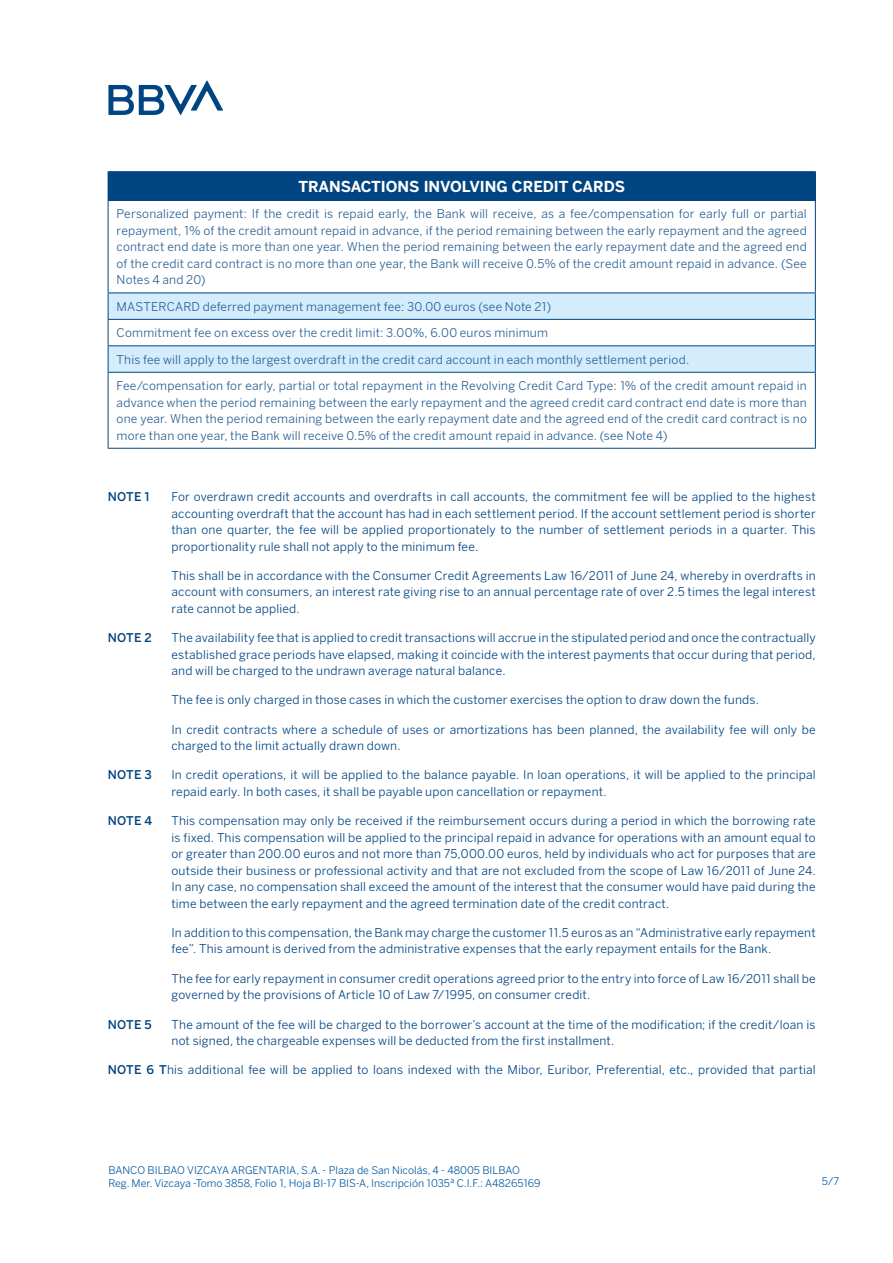
<style>
.page{position:relative;width:893px;height:1263px;background:#fff}
.page>*{position:absolute;margin:0;border:0;box-sizing:border-box;transform-origin:0 0}
.t1{font:700 15px "Benton Sans BBVA";color:#fff}
.t2{font:12px/16.5px "Benton Sans BBVA";letter-spacing:.015em;color:#004481}
.t3{font:12px/16.5px "Benton Sans BBVA";letter-spacing:.015em;color:#266094;text-align:justify}
.t4{font:500 12px "Benton Sans BBVA";letter-spacing:.015em;color:#004481}
.t5{font:10.5px/12.6px "Benton Sans BBVA";color:#005aa2}
.s1{font-weight:500}
</style>
<div class="page">
<svg style="left:108px;top:80px;width:115px;height:35px"></svg>
<div style="left:108px;top:172px;width:707px;height:28px;background:#004481"></div>
<svg style="left:109px;top:294px;width:706px;height:78px;fill:#d4edfc"></svg>
<hr style="left:108px;top:171px;width:708px;height:1px;background:#004481">
<svg style="left:815px;top:172px;width:1px;height:28px"></svg>
<hr style="left:108px;top:200px;width:708px;height:1px;background:#004481">
<hr style="left:108px;top:201px;width:1px;height:92px;background:#004481">
<hr style="left:815px;top:201px;width:1px;height:92px;background:#004481">
<hr style="left:108px;top:293px;width:708px;height:1px;background:#004481">
<hr style="left:108px;top:319px;width:708px;height:1px;background:#004481">
<hr style="left:108px;top:345px;width:708px;height:1px;background:#004481">
<svg style="left:108px;top:293px;width:1px;height:79px"></svg>
<svg style="left:815px;top:293px;width:1px;height:79px"></svg>
<hr style="left:108px;top:372px;width:708px;height:1px;background:#004481">
<hr style="left:108px;top:373px;width:1px;height:75px;background:#004481">
<hr style="left:815px;top:373px;width:1px;height:75px;background:#004481">
<hr style="left:108px;top:448px;width:708px;height:1px;background:#004481">
<p class="t1" style="left:298px;top:177px;width:328px">TRANSACTIONS INVOLVING CREDIT CARDS</p>
<p class="t3" style="left:117px;top:206px;width:692px">Personalized payment: If the credit is repaid early, the Bank will receive, as a fee/compensation for early full or partial repayment, 1% of the credit amount repaid in advance, if the period remaining between the early repayment and the agreed contract end date is more than one year. When the period remaining between the early repayment date and the agreed end of the credit card contract is no more than one year, the Bank will receive 0.5% of the credit amount repaid in advance. (See Notes 4 and 20)</p>
<p class="t3" style="left:117px;top:298px;width:436px">MASTERCARD deferred payment management fee: 30.00 euros (see Note 21)</p>
<p class="t3" style="left:117px;top:325px;width:433px">Commitment fee on excess over the credit limit: 3.00%, 6.00 euros minimum</p>
<p class="t3" style="left:117px;top:351px;width:574px">This fee will apply to the largest overdraft in the credit card account in each monthly settlement period.</p>
<p class="t3" style="left:117px;top:378px;width:692px">Fee/compensation for early, partial or total repayment in the Revolving Credit Card Type: 1% of the credit amount repaid in advance when the period remaining between the early repayment and the agreed credit card contract end date is more than one year. When the period remaining between the early repayment date and the agreed end of the credit card contract is no more than one year, the Bank will receive 0.5% of the credit amount repaid in advance. (see Note 4)</p>
<p class="t4" style="left:108px;top:489px;width:44px">NOTE 1</p>
<p class="t2" style="left:171px;top:488px;width:646px;text-align:justify">For overdrawn credit accounts and overdrafts in call accounts, the commitment fee will be applied to the highest accounting overdraft that the account has had in each settlement period. If the account settlement period is shorter than one quarter, the fee will be applied proportionately to the number of settlement periods in a quarter. This proportionality rule shall not apply to the minimum fee.</p>
<p class="t2" style="left:171px;top:567px;width:646px;text-align:justify">This shall be in accordance with the Consumer Credit Agreements Law 16/2011 of June 24, whereby in overdrafts in account with consumers, an interest rate giving rise to an annual percentage rate of over 2.5 times the legal interest rate cannot be applied.</p>
<p class="t4" style="left:108px;top:630px;width:45px">NOTE 2</p>
<p class="t2" style="left:171px;top:629px;width:646px;text-align:justify">The availability fee that is applied to credit transactions will accrue in the stipulated period and once the contractually established grace periods have elapsed, making it coincide with the interest payments that occur during that period, and will be charged to the undrawn average natural balance.</p>
<p class="t2" style="left:171px;top:692px;width:589px">The fee is only charged in those cases in which the customer exercises the option to draw down the funds.</p>
<p class="t2" style="left:171px;top:721px;width:646px">In credit contracts where a schedule of uses or amortizations has been planned, the availability fee will only be charged to the limit actually drawn down.</p>
<p class="t4" style="left:108px;top:768px;width:46px">NOTE 3</p>
<p class="t2" style="left:171px;top:767px;width:646px">In credit operations, it will be applied to the balance payable. In loan operations, it will be applied to the principal repaid early. In both cases, it shall be payable upon cancellation or repayment.</p>
<p class="t4" style="left:108px;top:813px;width:46px">NOTE 4</p>
<p class="t2" style="left:171px;top:813px;width:646px;text-align:justify">This compensation may only be received if the reimbursement occurs during a period in which the borrowing rate is fixed. This compensation will be applied to the principal repaid in advance for operations with an amount equal to or greater than 200.00 euros and not more than 75,000.00 euros, held by individuals who act for purposes that are outside their business or professional activity and that are not excluded from the scope of Law 16/2011 of June 24.<br>In any case, no compensation shall exceed the amount of the interest that the consumer would have paid during the time between the early repayment and the agreed termination date of the credit contract.</p>
<p class="t2" style="left:171px;top:924px;width:646px">In addition to this compensation, the Bank may charge the customer 11.5 euros as an “Administrative early repayment fee”. This amount is derived from the administrative expenses that the early repayment entails for the Bank.</p>
<p class="t2" style="left:171px;top:970px;width:646px">The fee for early repayment in consumer credit operations agreed prior to the entry into force of Law 16/2011 shall be governed by the provisions of Article 10 of Law 7/1995, on consumer credit.</p>
<p class="t4" style="left:108px;top:1017px;width:45px">NOTE 5</p>
<p class="t2" style="left:171px;top:1016px;width:646px">The amount of the fee will be charged to the borrower’s account at the time of the modification; if the credit/loan is not signed, the chargeable expenses will be deducted from the first installment.</p>
<p class="t2" style="left:108px;top:1062px;width:709px"><span class="s1">NOTE 6 T</span>his additional fee will be applied to loans indexed with the Mibor, Euribor, Preferential, etc., provided that partial</p>
<p class="t5" style="left:108px;top:1164px;width:434px">BANCO BILBAO VIZCAYA ARGENTARIA, S.A. - Plaza de San Nicolás, 4 - 48005 BILBAO<br>Reg. Mer. Vizcaya -Tomo 3858, Folio 1, Hoja BI-17 BIS-A, Inscripción 1035ª C.I.F.: A48265169</p>
<p class="t5" style="left:822px;top:1175px;width:19px">5/7</p>
</div>
